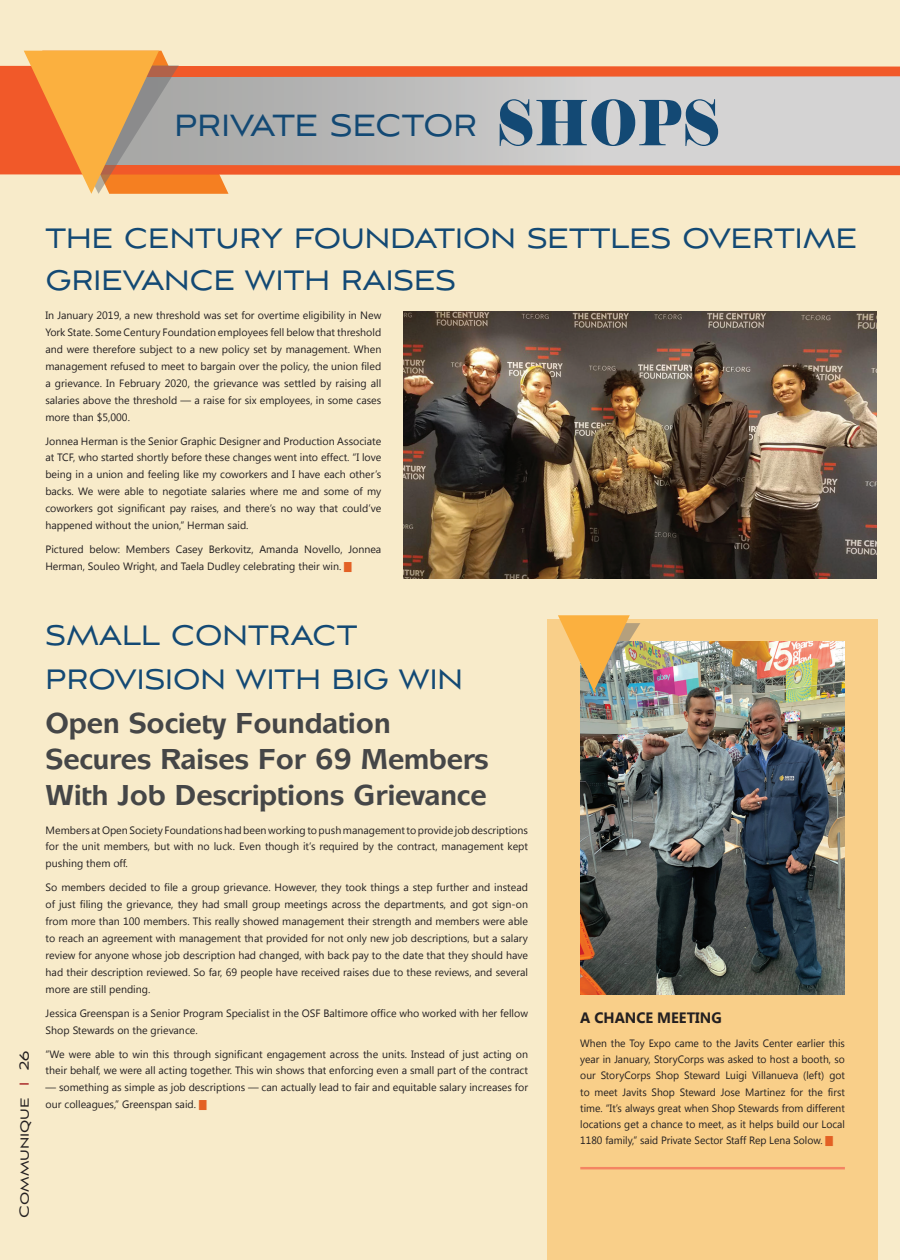
<style>
.page{position:relative;width:900px;height:1260px;background:#f8ebca}
.page>*{position:absolute;margin:0;border:0;box-sizing:border-box;transform-origin:0 0}
.t1{font:38.25px "Aviano Sans";color:#134974;scale:.87 1}
.t2{font:35px/42px "Aviano Sans";color:#134974;scale:.87 1}
.t3{font:700 30px/36px "Mixage ITC Std";color:#454647}
.t4{font:16.25px "Aviano Sans";color:#231f20}
.t5{font:700 15px "Khmer UI";color:#231f20}
.t6{font:10.62px/16.9px "Khmer UI";color:#231f20;text-align:justify}
.s1{font-family:"Elephant";font-size:62.12px}
.s2{color:#a72425}
</style>
<div class="page">
<div style="left:547px;top:619px;width:331px;height:641px;background:#f9cf89"></div>
<div style="left:0;top:66px;width:900px;height:109px;background:#f15929"></div>
<svg style="left:228px;top:76px;width:672px;height:90px;background:#c8c5c4"></svg>
<svg style="left:24px;top:51px;width:204px;height:143px;background:#dc9c63"></svg>
<img style="left:580px;top:641px;width:265px;height:353px">
<img style="left:403px;top:312px;width:474px;height:266px">
<hr style="left:580px;top:1167px;width:265px;height:2px;background:#f48462">
<img style="left:558px;top:615px;width:82px;height:76px">
<h1 class="t1" style="left:174px;top:104px;width:629px">PRIVATE SECTOR <span class="s1">SHOPS</span></h1>
<h2 class="t2" style="left:45px;top:218px;width:935px">THE CENTURY FOUNDATION SETTLES OVERTIME<br>GRIEVANCE WITH RAISES</h2>
<p class="t6" style="left:45px;top:307px;width:337px">In January 2019, a new threshold was set for overtime eligibility in New York State. Some Century Foundation employees fell below that threshold and were therefore subject to a new policy set by management. When management refused to meet to bargain over the policy, the union filed a grievance. In February 2020, the grievance was settled by raising all salaries above the threshold — a raise for six employees, in some cases more than $5,000.</p>
<p class="t6" style="left:45px;top:432px;width:337px">Jonnea Herman is the Senior Graphic Designer and Production Associate at TCF, who started shortly before these changes went into effect. “I love being in a union and feeling like my coworkers and I have each other’s backs. We were able to negotiate salaries where me and some of my coworkers got significant pay raises, and there’s no way that could’ve happened without the union,” Herman said.</p>
<p class="t6" style="left:45px;top:541px;width:337px">Pictured below: Members Casey Berkovitz, Amanda Novello, Jonnea<br>Herman, Souleo Wright, and Taela Dudley celebrating their win.</p>
<h3 class="t4" style="left:15px;top:1218px;width:168px;rotate:-90deg">Communique <span class="s2">I</span> 26</h3>
<h2 class="t2" style="left:46px;top:614px;width:481px;line-height:43.8px">SMALL CONTRACT<br>PROVISION WITH BIG WIN</h2>
<h3 class="t3" style="left:46px;top:705px;width:445px">Open Society Foundation<br>Secures Raises For 69 Members<br>With Job Descriptions Grievance</h3>
<p class="t6" style="left:46px;top:821px;width:484px">Members at Open Society Foundations had been working to push management to provide job descriptions for the unit members, but with no luck. Even though it’s required by the contract, management kept pushing them off.</p>
<p class="t6" style="left:46px;top:879px;width:484px">So members decided to file a group grievance. However, they took things a step further and instead of just filing the grievance, they had small group meetings across the departments, and got sign-on from more than 100 members. This really showed management their strength and members were able to reach an agreement with management that provided for not only new job descriptions, but a salary review for anyone whose job description had changed, with back pay to the date that they should have had their description reviewed. So far, 69 people have received raises due to these reviews, and several more are still pending.</p>
<p class="t6" style="left:46px;top:1005px;width:484px">Jessica Greenspan is a Senior Program Specialist in the OSF Baltimore office who worked with her fellow<br>Shop Stewards on the grievance.</p>
<p class="t6" style="left:46px;top:1045px;width:484px">“We were able to win this through significant engagement across the units. Instead of just acting on their behalf, we were all acting together. This win shows that enforcing even a small part of the contract</p>
<p class="t6" style="left:46px;top:1079px;width:484px">— something as simple as job descriptions — can actually lead to fair and equitable salary increases for our colleagues,” Greenspan said.</p>
<h3 class="t5" style="left:580px;top:1010px;width:143px">A CHANCE MEETING</h3>
<p class="t6" style="left:580px;top:1035px;width:266px;line-height:16.2px">When the Toy Expo came to the Javits Center earlier this year in January, StoryCorps was asked to host a booth, so our StoryCorps Shop Steward Luigi Villanueva (left) got to meet Javits Shop Steward Jose Martinez for the first time. “It’s always great when Shop Stewards from different locations get a chance to meet, as it helps build our Local 1180 family,” said Private Sector Staff Rep Lena Solow.</p>
</div>
